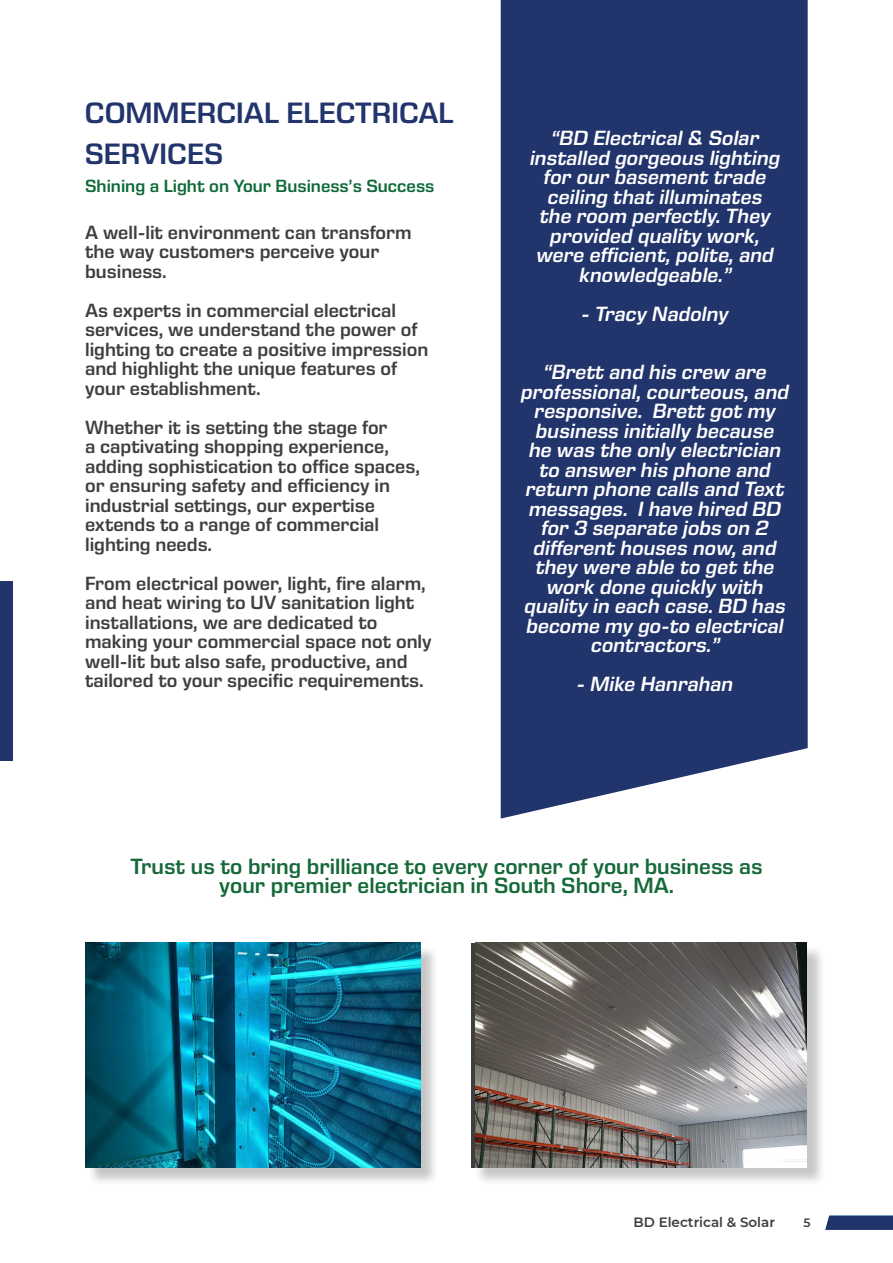
<style>
.page{position:relative;width:893px;height:1263px;background:#fff}
.page>*{position:absolute;margin:0;border:0;box-sizing:border-box;transform-origin:0 0}
.t1{font:600 30px/40.5px "Eurostile Next LT Pro";color:#21346b}
.t2{font:600 22.5px/19.5px "Eurostile Next LT Pro";color:#166939;text-align:center}
.t3{font:italic 600 21px/19.5px "Eurostile Next LT Pro";color:#fff;text-align:center}
.t4{font:600 19.5px/19.5px "Eurostile Next LT Pro";color:#3e3e3f}
.t5{font:600 18px "Eurostile Next LT Pro";color:#0f6a38}
.t6{font:600 13.5px "Montserrat";color:#3f3e3f}
.t7{font:600 12.15px "Montserrat";color:#3e3e3f}
</style>
<div class="page">
<div style="left:0;top:581px;width:13px;height:179px;background:#21346b"></div>
<div style="left:87px;top:945px;width:352px;height:241px;background:#231f20;opacity:.26"></div>
<img style="left:85px;top:943px;width:335px;height:224px">
<div style="left:474px;top:945px;width:352px;height:241px;background:#231f20;opacity:.25"></div>
<img style="left:476px;top:943px;width:331px;height:224px">
<div style="left:501px;top:0;width:307px;height:819px;background:#21346b"></div>
<svg style="left:825px;top:1216px;width:68px;height:14px"></svg>
<h1 class="t1" style="left:85px;top:93px;width:370px">COMMERCIAL ELECTRICAL<br>SERVICES</h1>
<p class="t5" style="left:85px;top:176px;width:351px">Shining a Light on Your Business’s Success</p>
<p class="t4" style="left:85px;top:223px;width:328px">A well-lit environment can transform the way customers perceive your business.</p>
<p class="t4" style="left:85px;top:301px;width:345px">As experts in commercial electrical services, we understand the power of lighting to create a positive impression and highlight the unique features of your establishment.</p>
<p class="t4" style="left:85px;top:418px;width:336px">Whether it is setting the stage for<br>a captivating shopping experience, adding sophistication to office spaces, or ensuring safety and efficiency in industrial settings, our expertise extends to a range of commercial lighting needs.</p>
<p class="t4" style="left:85px;top:574px;width:348px">From electrical power, light, fire alarm, and heat wiring to UV sanitation light installations, we are dedicated to making your commercial space not only well-lit but also safe, productive, and tailored to your specific requirements.</p>
<p class="t3" style="left:529px;top:128px;width:256px">“BD Electrical&amp; Solar installed gorgeous lighting for our basement trade ceiling that illuminates the room perfectly.They provided quality work, were efficient,polite,and knowledgeable.”</p>
<p class="t3" style="left:581px;top:304px;width:153px">- Tracy Nadolny</p>
<p class="t3" style="left:520px;top:363px;width:274px">“Brett and his crew are professional,courteous,and responsive. Brett got my business initially because he was the only electrician to answer his phone and return phone calls and Text messages. Ihave hired BD for 3 separate jobs on 2 different houses now,and they were able to get the work done quickly with quality in each case.BD has become my go-to electrical contractors.”</p>
<p class="t3" style="left:576px;top:675px;width:162px">- Mike Hanrahan</p>
<p class="t2" style="left:130px;top:857px;width:634px">Trust us to bring brilliance to every corner of your business as your premier electrician in South Shore, MA.</p>
<p class="t6" style="left:633px;top:1212px;width:143px">BD Electrical &amp; Solar</p>
<p class="t7" style="left:618px;top:1214px;width:158px">CORPORATE BROCHURE</p>
<p class="t7" style="left:803px;top:1214px;width:9px">5</p>
</div>
